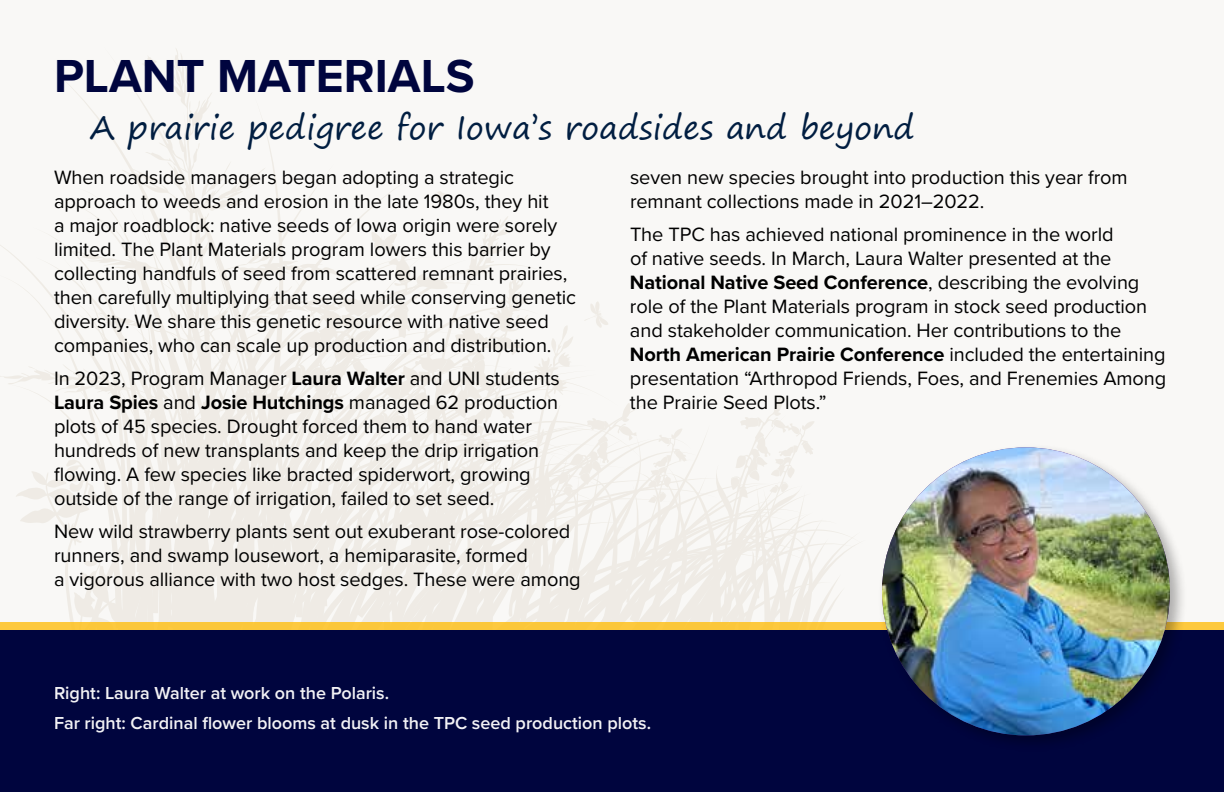
<style>
.page{position:relative;width:1224px;height:792px;background:#fff}
.page>*{position:absolute;margin:0;border:0;box-sizing:border-box;transform-origin:0 0}
.t1{font:700 48px "Proxima Nova";color:#00053e}
.t2{font:32px "Segoe Print";color:#011e41}
.t3{font:20px/24px "Proxima Nova";letter-spacing:-.005em;color:#000}
.t4{font:600 18px/30.6px "Proxima Nova";color:#fff}
.s1{font-weight:700}
</style>
<div class="page">
<div style="left:0;top:0;width:1224px;height:644px;background:#f9f8f6"></div>
<svg style="left:435px;top:191px;width:11px;height:10px"></svg>
<svg style="left:6px;top:232px;width:861px;height:391px"></svg>
<svg style="left:0;top:49px;width:349px;height:406px"></svg>
<div style="left:0;top:623px;width:1224px;height:169px;background:#fbc73a"></div>
<div style="left:0;top:630px;width:1224px;height:162px;background:#00053e"></div>
<div style="left:877px;top:443px;width:310px;height:309px;background:#000;opacity:.3"></div>
<img style="left:882px;top:447px;width:288px;height:288px;border-radius:144px">
<h1 class="t1" style="left:54px;top:40px;width:422px">PLANT MATERIALS</h1>
<h2 class="t2" style="left:90px;top:99px;width:826px">A prairie pedigree for Iowa’s roadsides and beyond</h2>
<p class="t3" style="left:54px;top:164px;width:524px">When roadside managers began adopting a strategic approach to weeds and erosion in the late 1980s, they hit<br>a major roadblock: native seeds of Iowa origin were sorely limited. The Plant Materials program lowers this barrier by collecting handfuls of seed from scattered remnant prairies, then carefully multiplying that seed while conserving genetic diversity. We share this genetic resource with native seed companies, who can scale up production and distribution.</p>
<p class="t3" style="left:54px;top:365px;width:507px">In 2023, Program Manager <span class="s1">Laura Walter</span> and UNI students <span class="s1">Laura Spies</span> and <span class="s1">Josie Hutchings</span> managed 62 production plots of 45 species. Drought forced them to hand water hundreds of new transplants and keep the drip irrigation flowing. A few species like bracted spiderwort, growing outside of the range of irrigation, failed to set seed.</p>
<p class="t3" style="left:54px;top:518px;width:528px">New wild strawberry plants sent out exuberant rose-colored runners, and swamp lousewort, a hemiparasite, formed<br>a vigorous alliance with two host sedges. These were among</p>
<p class="t3" style="left:630px;top:164px;width:499px">seven new species brought into production this year from remnant collections made in 2021–2022.</p>
<p class="t3" style="left:630px;top:221px;width:538px">The TPC has achieved national prominence in the world<br>of native seeds. In March, Laura Walter presented at the <span class="s1">National Native Seed Conference</span>, describing the evolving role of the Plant Materials program in stock seed production and stakeholder communication. Her contributions to the <span class="s1">North American Prairie Conference</span> included the entertaining presentation “Arthropod Friends, Foes, and Frenemies Among the Prairie Seed Plots.”</p>
<p class="t4" style="left:54px;top:677px;width:599px">Right: Laura Walter at work on the Polaris.<br>Far right: Cardinal flower blooms at dusk in the TPC seed production plots.</p>
</div>
